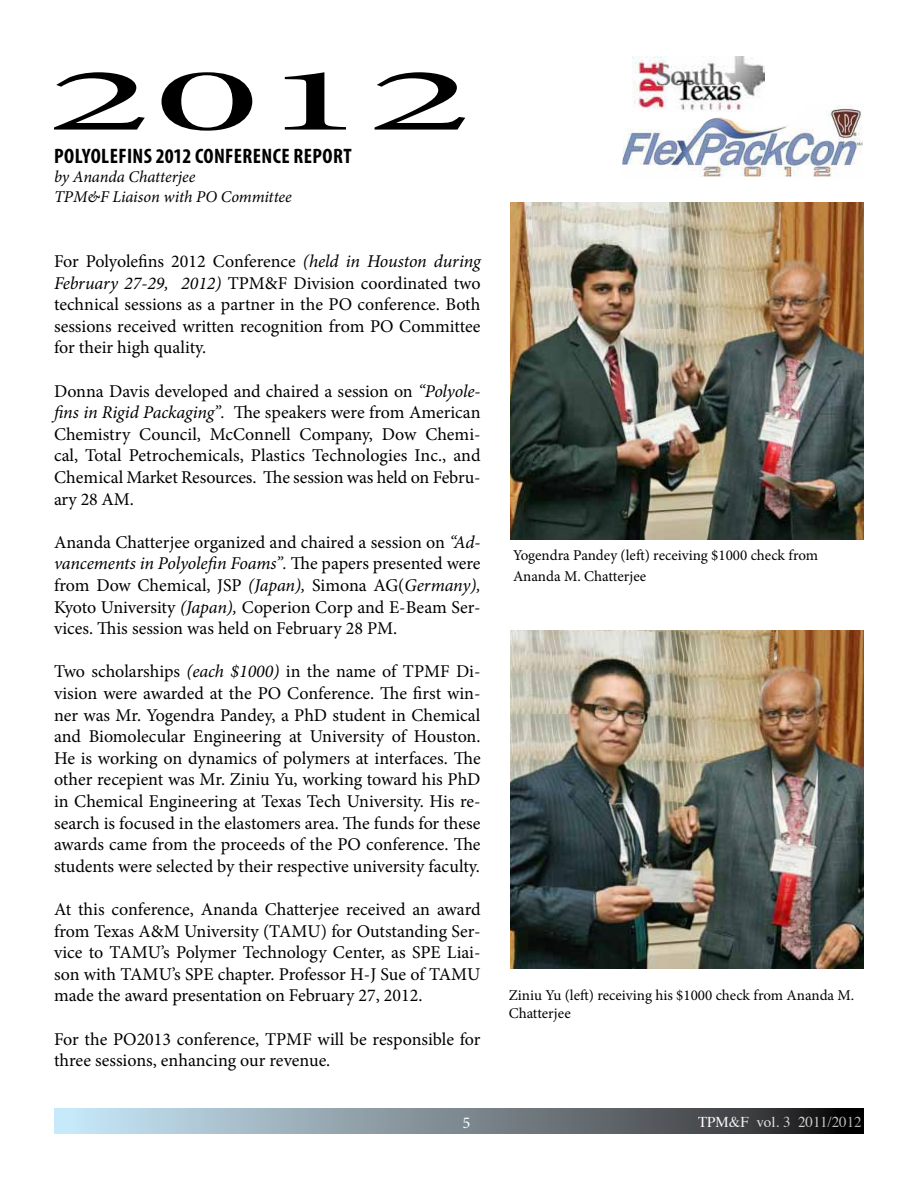
<style>
.page{position:relative;width:918px;height:1188px;background:#fff}
.page>*{position:absolute;margin:0;border:0;box-sizing:border-box;transform-origin:0 0}
.t1{font:700 condensed 21px "Myriad Pro";letter-spacing:.02em;color:#000}
.t2{font:18px/21.6px "Minion Pro";color:#000;text-align:justify}
.t3{font:italic 16.5px/19.8px "Minion Pro";letter-spacing:-.005em;color:#000}
.t4{font:16.5px "Minion Pro";color:#fff}
.t5{font:15px/18px "Minion Pro";color:#000}
.t6{font:15px "Times";color:#fff}
.s1{font-style:italic}
</style>
<div class="page">
<svg style="left:54px;top:1108px;width:810px;height:26px;background:#78858d"></svg>
<img style="left:633px;top:56px;width:132px;height:49px">
<img style="left:622px;top:105px;width:241px;height:72px">
<svg style="left:54px;top:72px;width:411px;height:59px"></svg>
<img style="left:511px;top:202px;width:353px;height:338px">
<img style="left:511px;top:631px;width:353px;height:337px">
<p class="t1" style="left:54px;top:143px;width:190px">POLYOLEFINS 2012 CONFERENCE</p>
<p class="t1" style="left:294px;top:143px;width:60px">REPORT</p>
<p class="t3" style="left:54px;top:167px;width:239px">by Ananda Chatterjee<br>TPM&amp;F Liaison with PO Committee</p>
<p class="t2" style="left:54px;top:251px;width:428px">For Polyolefins 2012 Conference <span class="s1">(held in Houston during February 27-29, 2012)</span> TPM&amp;F Division coordinated two technical sessions as a partner in the PO conference. Both sessions received written recognition from PO Committee for their high quality.</p>
<p class="t2" style="left:54px;top:380px;width:428px">Donna Davis developed and chaired a session on <span class="s1">“Polyole&shy;fins in Rigid Packaging”.</span> The speakers were from American Chemistry Council, McConnell Company, Dow Chemi&shy;cal, Total Petrochemicals, Plastics Technologies Inc., and Chemical Market Resources. The session was held on Febru&shy;ary 28 AM.</p>
<p class="t2" style="left:54px;top:531px;width:428px">Ananda Chatterjee organized and chaired a session on <span class="s1">“Ad&shy;vancements in Polyolefin Foams”.</span> The papers presented were from Dow Chemical, JSP <span class="s1">(Japan),</span> Simona AG(<span class="s1">Germany), </span>Kyoto University <span class="s1">(Japan),</span> Coperion Corp and E-Beam Ser&shy;vices. This session was held on February 28 PM.</p>
<p class="t2" style="left:54px;top:661px;width:428px">Two scholarships <span class="s1">(each $1000)</span> in the name of TPMF Di&shy;vision were awarded at the PO Conference. The first win&shy;ner was Mr. Yogendra Pandey, a PhD student in Chemical and Biomolecular Engineering at University of Houston.<br>He is working on dynamics of polymers at interfaces. The other recepient was Mr. Ziniu Yu, working toward his PhD in Chemical Engineering at Texas Tech University. His re&shy;search is focused in the elastomers area. The funds for these awards came from the proceeds of the PO conference. The students were selected by their respective university faculty.</p>
<p class="t2" style="left:54px;top:899px;width:428px">At this conference, Ananda Chatterjee received an award from Texas A&amp;M University (TAMU) for Outstanding Ser&shy;vice to TAMU’s Polymer Technology Center, as SPE Liai&shy;son with TAMU’s SPE chapter. Professor H-J Sue of TAMU made the award presentation on February 27, 2012.</p>
<p class="t2" style="left:54px;top:1028px;width:428px">For the PO2013 conference, TPMF will be responsible for three sessions, enhancing our revenue.</p>
<p class="t5" style="left:513px;top:544px;width:307px;line-height:21.6px">Yogendra Pandey (left) receiving $1000 check from<br>Ananda M. Chatterjee</p>
<p class="t5" style="left:509px;top:986px;width:347px">Ziniu Yu (left) receiving his $1000 check from Ananda M.<br>Chatterjee</p>
<p class="t4" style="left:463px;top:1112px;width:9px">5</p>
<p class="t6" style="left:698px;top:1108px;width:165px">TPM&amp;F vol. 3 2011/2012</p>
</div>
